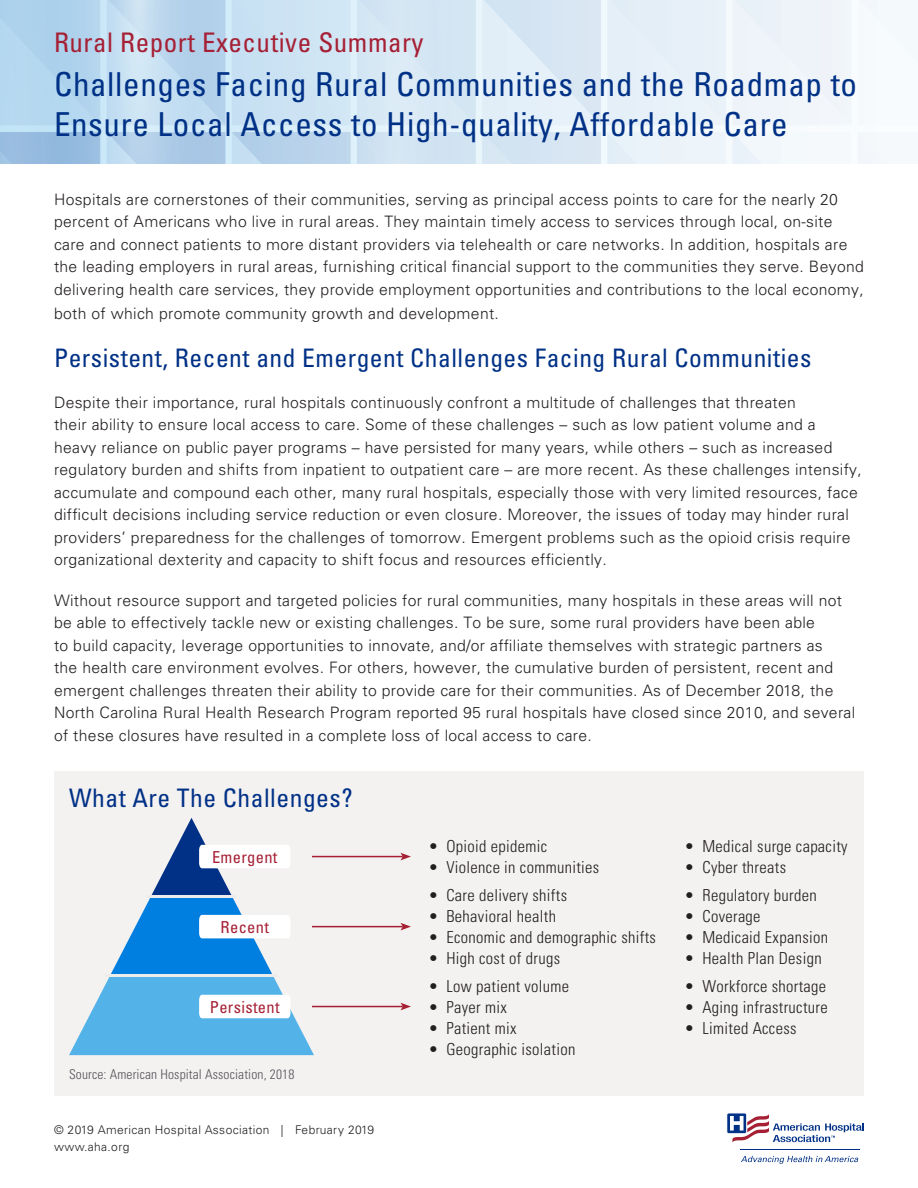
<style>
.page{position:relative;width:918px;height:1188px;background:#fff}
.page>*{position:absolute;margin:0;border:0;box-sizing:border-box;transform-origin:0 0}
.Red_Title{font:condensed 33px/39.6px "Univers";letter-spacing:.02em;color:#003186}
.Red_Title-2{font:condensed 27px "Univers";letter-spacing:.02em;color:#a62035}
.Blue_Section_Header{font:condensed 25.5px "Univers";letter-spacing:.02em;color:#003186}
.t1{font:300 condensed 16.5px "Univers";letter-spacing:.02em;color:#231f20}
.t2{font:condensed 16.5px "Univers";letter-spacing:.02em;color:#a62035}
.t3{font:300 15.75px/22.5px "Univers LT Std";letter-spacing:.02em;color:#231f20}
.Pull_Quote_Source{font:300 condensed 13.5px "Univers";letter-spacing:.01em;color:#54555a}
.Main_Body{font:300 12px/16.5px "Univers LT Std";letter-spacing:.03em;color:#231f20}
</style>
<div class="page">
<svg style="left:225px;top:0;width:563px;height:163px"></svg>
<svg style="left:858px;top:132px;width:28px;height:31px"></svg>
<div style="left:732px;top:132px;width:75px;height:31px;background:#f2f7fb"></div>
<div style="left:607px;top:132px;width:119px;height:31px;background:#ebf3f9"></div>
<div style="left:482px;top:132px;width:119px;height:31px;background:#d8e6f3"></div>
<div style="left:860px;top:0;width:58px;height:61px;background:#f4f9fb"></div>
<div style="left:732px;top:0;width:119px;height:125px;background:#eef4f9"></div>
<div style="left:607px;top:0;width:119px;height:125px;background:#e7f0f8"></div>
<svg style="left:482px;top:0;width:119px;height:125px;background:#ddeaf5"></svg>
<svg style="left:232px;top:0;width:244px;height:163px;background:#cfe4f3"></svg>
<svg style="left:0;top:0;width:225px;height:163px;background:#b5d5ed"></svg>
<hr style="left:741px;top:1149px;width:119px;height:1px;background:#003186">
<svg style="left:741px;top:1156px;width:117px;height:8px"></svg>
<svg style="left:727px;top:1113px;width:137px;height:30px"></svg>
<div style="left:54px;top:772px;width:810px;height:324px;background:#f4f1f1"></div>
<svg style="left:69px;top:818px;width:245px;height:237px"></svg>
<hr style="left:312px;top:856px;width:91px;height:1px;background:#a62035">
<svg style="left:400px;top:853px;width:11px;height:7px"></svg>
<hr style="left:312px;top:926px;width:91px;height:1px;background:#a62035">
<svg style="left:400px;top:923px;width:11px;height:7px"></svg>
<hr style="left:312px;top:1006px;width:91px;height:1px;background:#a62035">
<svg style="left:400px;top:1003px;width:11px;height:7px"></svg>
<p class="Red_Title-2" style="left:54px;top:25px;width:371px">Rural Report Executive Summary</p>
<p class="Red_Title" style="left:54px;top:64px;width:805px">Challenges Facing Rural Communities and the Roadmap to<br>Ensure Local Access to High-quality, Affordable Care</p>
<p class="t3" style="left:54px;top:188px;width:811px">Hospitals are cornerstones of their communities, serving as principal access points to care for the nearly 20 percent of Americans who live in rural areas. They maintain timely access to services through local, on-site care and connect patients to more distant providers via telehealth or care networks. In addition, hospitals are the leading employers in rural areas, furnishing critical financial support to the communities they serve. Beyond delivering health care services, they provide employment opportunities and contributions to the local economy,</p>
<p class="t3" style="left:54px;top:302px;width:447px">both of which promote community growth and development.</p>
<p class="Blue_Section_Header" style="left:54px;top:342px;width:759px">Persistent, Recent and Emergent Challenges Facing Rural Communities</p>
<p class="t3" style="left:54px;top:391px;width:809px">Despite their importance, rural hospitals continuously confront a multitude of challenges that threaten<br>their ability to ensure local access to care. Some of these challenges – such as low patient volume and a heavy reliance on public payer programs – have persisted for many years, while others – such as increased regulatory burden and shifts from inpatient to outpatient care – are more recent. As these challenges intensify, accumulate and compound each other, many rural hospitals, especially those with very limited resources, face difficult decisions including service reduction or even closure. Moreover, the issues of today may hinder rural providers’ preparedness for the challenges of tomorrow. Emergent problems such as the opioid crisis require organizational dexterity and capacity to shift focus and resources efficiently.</p>
<p class="t3" style="left:54px;top:589px;width:803px">Without resource support and targeted policies for rural communities, many hospitals in these areas will not be able to effectively tackle new or existing challenges. To be sure, some rural providers have been able<br>to build capacity, leverage opportunities to innovate, and/or affiliate themselves with strategic partners as<br>the health care environment evolves. For others, however, the cumulative burden of persistent, recent and emergent challenges threaten their ability to provide care for their communities. As of December 2018, the North Carolina Rural Health Research Program reported 95 rural hospitals have closed since 2010, and several of these closures have resulted in a complete loss of local access to care.</p>
<p class="Blue_Section_Header" style="left:69px;top:782px;width:285px">What Are The Challenges?</p>
<p class="t2" style="left:212px;top:847px;width:67px">Emergent</p>
<p class="t2" style="left:221px;top:917px;width:50px">Recent</p>
<p class="t2" style="left:210px;top:997px;width:71px">Persistent</p>
<p class="Pull_Quote_Source" style="left:69px;top:1066px;width:227px">Source: American Hospital Association, 2018</p>
<p class="Main_Body" style="left:54px;top:1122px;width:322px">© 2019 American Hospital Association | February 2019 www.aha.org</p>
<p class="t1" style="left:428px;top:837px;width:120px">• Opioid epidemic</p>
<p class="t1" style="left:428px;top:858px;width:172px">• Violence in communities</p>
<p class="t1" style="left:428px;top:886px;width:140px">• Care delivery shifts</p>
<p class="t1" style="left:428px;top:907px;width:129px">• Behavioral health</p>
<p class="t1" style="left:428px;top:928px;width:229px">• Economic and demographic shifts</p>
<p class="t1" style="left:428px;top:949px;width:133px">• High cost of drugs</p>
<p class="t1" style="left:428px;top:976px;width:142px">• Low patient volume</p>
<p class="t1" style="left:428px;top:997px;width:80px">• Payer mix</p>
<p class="t1" style="left:428px;top:1018px;width:90px">• Patient mix</p>
<p class="t1" style="left:428px;top:1039px;width:149px">• Geographic isolation</p>
<p class="t1" style="left:684px;top:837px;width:165px">• Medical surge capacity</p>
<p class="t1" style="left:684px;top:858px;width:103px">• Cyber threats</p>
<p class="t1" style="left:684px;top:886px;width:134px">• Regulatory burden</p>
<p class="t1" style="left:684px;top:907px;width:78px">• Coverage</p>
<p class="t1" style="left:684px;top:928px;width:145px">• Medicaid Expansion</p>
<p class="t1" style="left:684px;top:949px;width:139px">• Health Plan Design</p>
<p class="t1" style="left:684px;top:976px;width:143px">• Workforce shortage</p>
<p class="t1" style="left:684px;top:997px;width:145px">• Aging infrastructure</p>
<p class="t1" style="left:684px;top:1018px;width:114px">• Limited Access</p>
</div>
